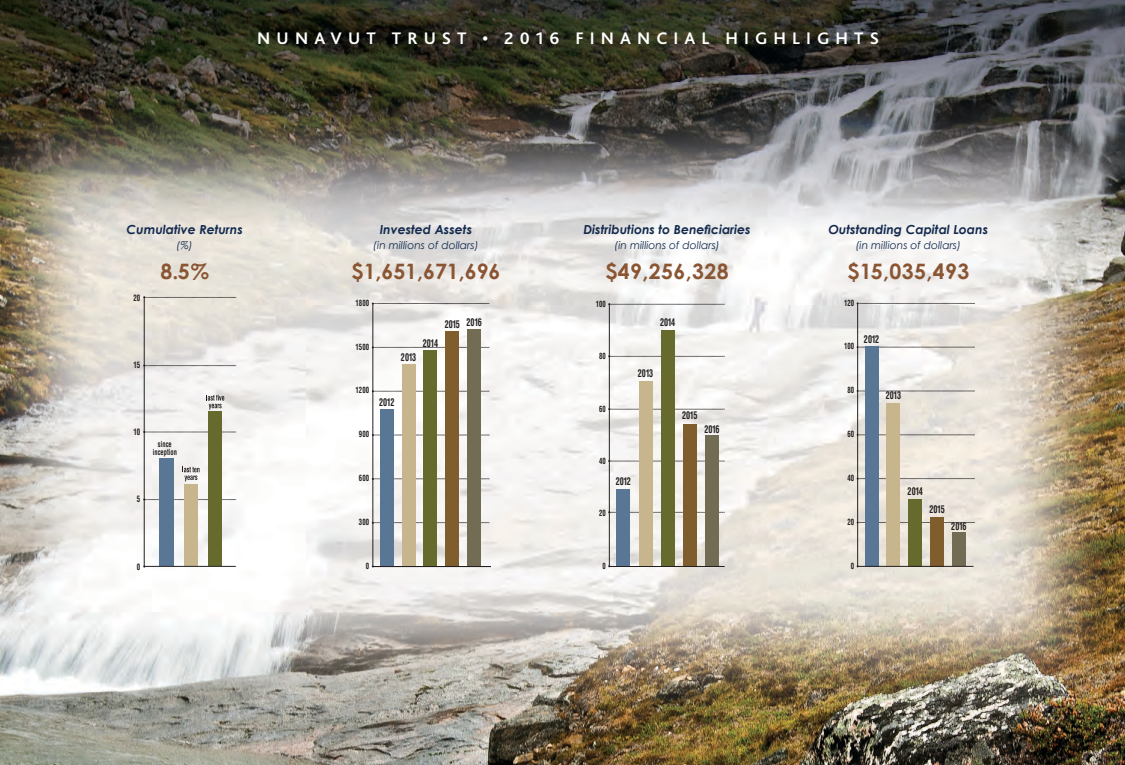
<style>
.page{position:relative;width:1125px;height:765px;background:#fff}
.page>*{position:absolute;margin:0;border:0;box-sizing:border-box;transform-origin:0 0}
.t1{font:700 21.25px "Century Gothic";letter-spacing:.02em;color:#8a5532}
.t2{font:700 21.25px "Century Gothic";color:#8a5532}
.t3{font:700 17.5px "Bliss 2";letter-spacing:.345em;color:#fff}
.t4{font:italic 700 12.5px "Century Gothic";color:#132a4f}
.t5{font:italic 10.75px "Century Gothic";color:#132a4f}
.t6{font:700 condensed 10.38px "Helvetica LT Std";letter-spacing:-.04em;color:#231f20;scale:.79 1}
.t7{font:700 condensed 8.62px "Helvetica LT Std";color:#231f20;scale:.8 1}
.t8{font:700 condensed 8.38px "Helvetica LT Std";color:#231f20;scale:.8 1}
.t9{font:700 condensed 8.12px/8.1px "Helvetica LT Std";color:#231f20;text-align:center;scale:.79 1}
</style>
<div class="page">
<img style="left:0;top:0;width:1125px;height:765px">
<hr style="left:144px;top:297px;width:1px;height:270px;background:#231f20">
<div style="left:208px;top:412px;width:14px;height:154px;background:#666a2d"></div>
<div style="left:184px;top:484px;width:14px;height:82px;background:#c7b68d"></div>
<div style="left:159px;top:459px;width:14px;height:107px;background:#5a7695"></div>
<svg style="left:143px;top:296px;width:94px;height:2px"></svg>
<svg style="left:143px;top:365px;width:94px;height:2px"></svg>
<svg style="left:143px;top:431px;width:94px;height:2px"></svg>
<svg style="left:143px;top:499px;width:94px;height:2px"></svg>
<hr style="left:144px;top:566px;width:92px;height:1px;background:#231f20">
<svg style="left:183px;top:467px;width:17px;height:15px"></svg>
<svg style="left:206px;top:395px;width:18px;height:15px"></svg>
<hr style="left:373px;top:304px;width:1px;height:263px;background:#231f20">
<svg style="left:372px;top:303px;width:118px;height:2px"></svg>
<svg style="left:372px;top:390px;width:118px;height:2px"></svg>
<svg style="left:372px;top:346px;width:118px;height:2px"></svg>
<svg style="left:372px;top:434px;width:118px;height:2px"></svg>
<svg style="left:372px;top:478px;width:118px;height:2px"></svg>
<svg style="left:372px;top:522px;width:118px;height:2px"></svg>
<div style="left:380px;top:409px;width:14px;height:158px;background:#5a7695"></div>
<div style="left:402px;top:364px;width:13px;height:203px;background:#c7b68d"></div>
<div style="left:446px;top:331px;width:13px;height:236px;background:#805d2d"></div>
<div style="left:467px;top:329px;width:14px;height:238px;background:#726c54"></div>
<div style="left:424px;top:350px;width:13px;height:217px;background:#666a2d"></div>
<hr style="left:373px;top:566px;width:118px;height:1px;background:#231f20">
<hr style="left:609px;top:304px;width:1px;height:263px;background:#231f20">
<svg style="left:608px;top:303px;width:117px;height:2px"></svg>
<svg style="left:608px;top:355px;width:117px;height:2px"></svg>
<svg style="left:608px;top:408px;width:117px;height:2px"></svg>
<svg style="left:608px;top:460px;width:117px;height:2px"></svg>
<svg style="left:608px;top:511px;width:117px;height:2px"></svg>
<div style="left:617px;top:489px;width:13px;height:78px;background:#5a7695"></div>
<div style="left:639px;top:381px;width:13px;height:186px;background:#c7b68d"></div>
<div style="left:661px;top:330px;width:13px;height:237px;background:#666a2d"></div>
<div style="left:683px;top:424px;width:14px;height:143px;background:#805d2d"></div>
<div style="left:705px;top:435px;width:14px;height:132px;background:#726c54"></div>
<hr style="left:609px;top:566px;width:116px;height:1px;background:#231f20">
<hr style="left:857px;top:303px;width:1px;height:263px;background:#231f20">
<svg style="left:857px;top:302px;width:118px;height:2px"></svg>
<svg style="left:858px;top:346px;width:117px;height:2px"></svg>
<svg style="left:858px;top:390px;width:117px;height:2px"></svg>
<svg style="left:858px;top:434px;width:117px;height:2px"></svg>
<svg style="left:857px;top:478px;width:118px;height:2px"></svg>
<svg style="left:857px;top:521px;width:118px;height:3px"></svg>
<div style="left:865px;top:346px;width:13px;height:220px;background:#5a7695"></div>
<div style="left:886px;top:403px;width:14px;height:163px;background:#c7b68d"></div>
<div style="left:908px;top:499px;width:14px;height:67px;background:#666a2d"></div>
<div style="left:930px;top:517px;width:14px;height:49px;background:#805d2d"></div>
<div style="left:952px;top:533px;width:14px;height:33px;background:#726c54"></div>
<hr style="left:858px;top:566px;width:115px;height:1px;background:#231f20">
<h2 class="t3" style="left:257px;top:27px;width:623px">NUNAVUT TRUST • 2016 FINANCIAL HIGHLIGHTS</h2>
<p class="t4" style="left:126px;top:221px;width:118px">Cumulative Returns</p>
<p class="t5" style="left:177px;top:238px;width:18px">(%)</p>
<h1 class="t1" style="left:161px;top:258px;width:50px">8.5%</h1>
<p class="t7" style="left:133px;top:292px;width:10px">20</p>
<p class="t7" style="left:133px;top:360px;width:10px">15</p>
<p class="t7" style="left:133px;top:427px;width:10px">10</p>
<p class="t9" style="left:153px;top:439px;width:32px">since inception</p>
<p class="t7" style="left:137px;top:494px;width:6px">5</p>
<p class="t7" style="left:137px;top:561px;width:6px">0</p>
<p class="t4" style="left:380px;top:221px;width:94px">Invested Assets</p>
<p class="t5" style="left:373px;top:238px;width:107px">(in millions of dollars)</p>
<h1 class="t2" style="left:351px;top:258px;width:151px">$1,651,671,696</h1>
<p class="t4" style="left:584px;top:221px;width:169px">Distributions to Beneficiaries</p>
<p class="t5" style="left:614px;top:238px;width:107px">(in millions of dollars)</p>
<h1 class="t1" style="left:606px;top:258px;width:125px">$49,256,328</h1>
<p class="t4" style="left:828px;top:221px;width:161px">Outstanding Capital Loans</p>
<p class="t5" style="left:856px;top:238px;width:107px">(in millions of dollars)</p>
<h1 class="t1" style="left:847px;top:258px;width:123px">$15,035,493</h1>
<p class="t8" style="left:356px;top:297px;width:18px">1800</p>
<p class="t8" style="left:356px;top:341px;width:18px">1500</p>
<p class="t6" style="left:445px;top:317px;width:49px">2015 2016</p>
<p class="t6" style="left:423px;top:337px;width:21px">2014</p>
<p class="t8" style="left:596px;top:299px;width:14px">100</p>
<p class="t6" style="left:660px;top:316px;width:21px">2014</p>
<p class="t8" style="left:844px;top:297px;width:14px">120</p>
<p class="t8" style="left:844px;top:341px;width:14px">100</p>
<p class="t6" style="left:864px;top:333px;width:21px">2012</p>
<p class="t6" style="left:401px;top:351px;width:21px">2013</p>
<p class="t8" style="left:599px;top:351px;width:10px">80</p>
<p class="t6" style="left:638px;top:367px;width:21px">2013</p>
<p class="t8" style="left:356px;top:385px;width:18px">1200</p>
<p class="t6" style="left:379px;top:396px;width:21px">2012</p>
<p class="t8" style="left:599px;top:403px;width:10px">60</p>
<p class="t6" style="left:682px;top:409px;width:21px">2015</p>
<p class="t8" style="left:848px;top:385px;width:10px">80</p>
<p class="t6" style="left:886px;top:389px;width:21px">2013</p>
<p class="t8" style="left:359px;top:429px;width:14px">900</p>
<p class="t6" style="left:704px;top:422px;width:21px">2016</p>
<p class="t8" style="left:848px;top:429px;width:10px">60</p>
<p class="t8" style="left:599px;top:456px;width:10px">40</p>
<p class="t8" style="left:359px;top:473px;width:14px">600</p>
<p class="t6" style="left:616px;top:475px;width:21px">2012</p>
<p class="t8" style="left:848px;top:473px;width:10px">40</p>
<p class="t6" style="left:908px;top:485px;width:21px">2014</p>
<p class="t8" style="left:359px;top:517px;width:14px">300</p>
<p class="t8" style="left:599px;top:508px;width:10px">20</p>
<p class="t8" style="left:848px;top:516px;width:10px">20</p>
<p class="t6" style="left:929px;top:503px;width:21px">2015</p>
<p class="t6" style="left:951px;top:520px;width:21px">2016</p>
<p class="t8" style="left:366px;top:560px;width:6px">0</p>
<p class="t8" style="left:603px;top:560px;width:6px">0</p>
<p class="t8" style="left:851px;top:560px;width:6px">0</p>
</div>
